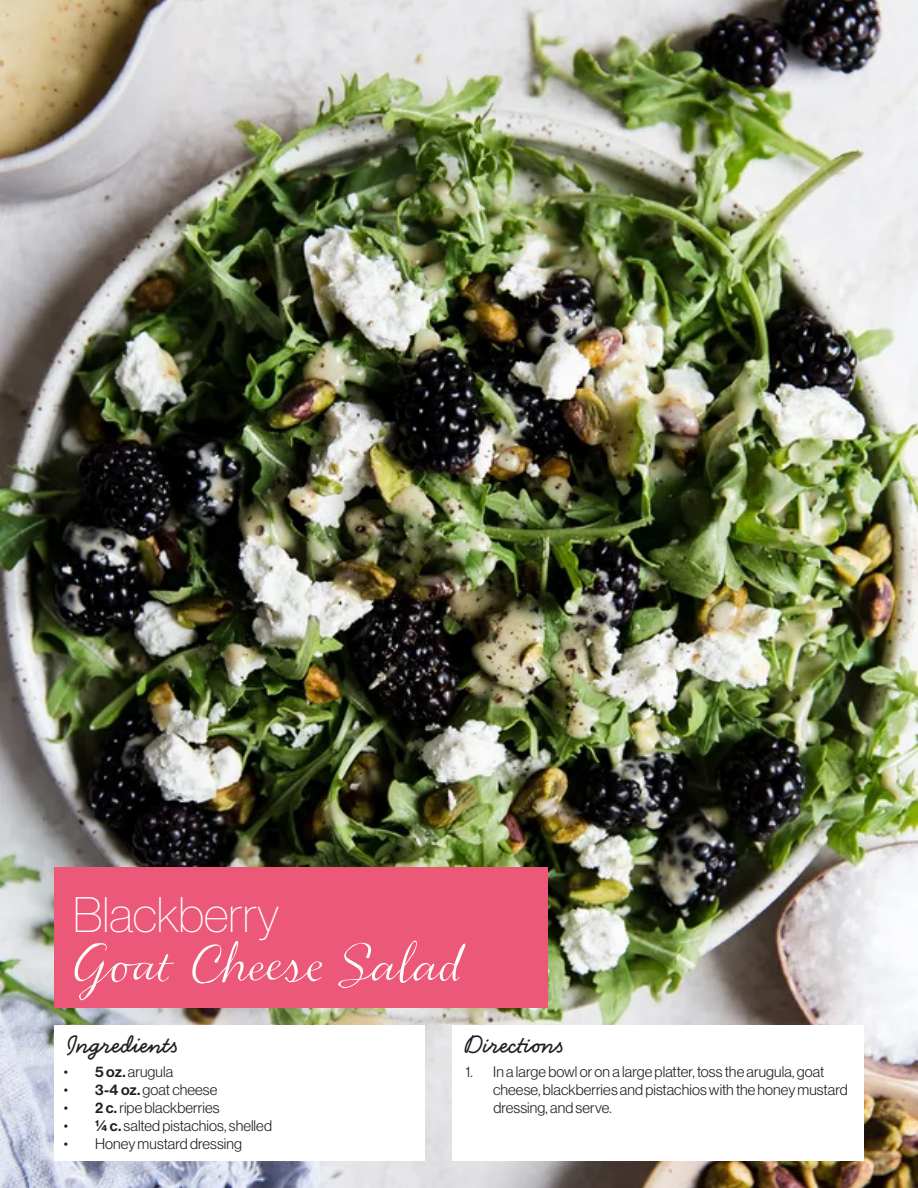
<style>
.page{position:relative;width:918px;height:1188px;background:#fff}
.page>*{position:absolute;margin:0;border:0;box-sizing:border-box;transform-origin:0 0}
.t1{font:62.25px "Handsome Pro Classic";letter-spacing:.01em;color:#fff}
.t2{font:48.75px "N Haas Grotesk DS Pro 25 Th";color:#fff}
.t3{font:700 27px "Handsome Pro";color:#231f20}
.t4{font:15px/18px "N Haas Grotesk DS Pro 45 Lt";letter-spacing:.005em;color:#231f20}
.s1{font-family:"N Haas Grotesk DS Pro 65 Md"}
</style>
<div class="page">
<img style="left:0;top:0;width:918px;height:1188px">
<div style="left:54px;top:1025px;width:371px;height:136px;background:#fff"></div>
<div style="left:452px;top:1025px;width:412px;height:136px;background:#fff"></div>
<div style="left:54px;top:867px;width:493px;height:141px;background:#ec5978"></div>
<p class="t2" style="left:73px;top:888px;width:208px">Blackberry</p>
<p class="t1" style="left:74px;top:928px;width:389px">Goat Cheese Salad</p>
<p class="t3" style="left:68px;top:1028px;width:112px">Ingredients</p>
<p class="t3" style="left:466px;top:1029px;width:99px">Directions</p>
<p class="t4" style="left:64px;top:1063px;width:111px">• <span class="s1">5 oz.</span> arugula</p>
<p class="t4" style="left:64px;top:1081px;width:155px">• <span class="s1">3-4 oz.</span> goat cheese</p>
<p class="t4" style="left:64px;top:1099px;width:157px">• <span class="s1">2 c.</span> ripe blackberries</p>
<p class="t4" style="left:64px;top:1117px;width:210px">• <span class="s1">1/4 c.</span> salted pistachios, shelled</p>
<p class="t4" style="left:64px;top:1135px;width:180px">• Honey mustard dressing</p>
<p class="t4" style="left:493px;top:1063px;width:356px;text-indent:-28px">1. In a large bowl or on a large platter, toss the arugula, goat cheese, blackberries and pistachios with the honey mustard dressing, and serve.</p>
</div>
